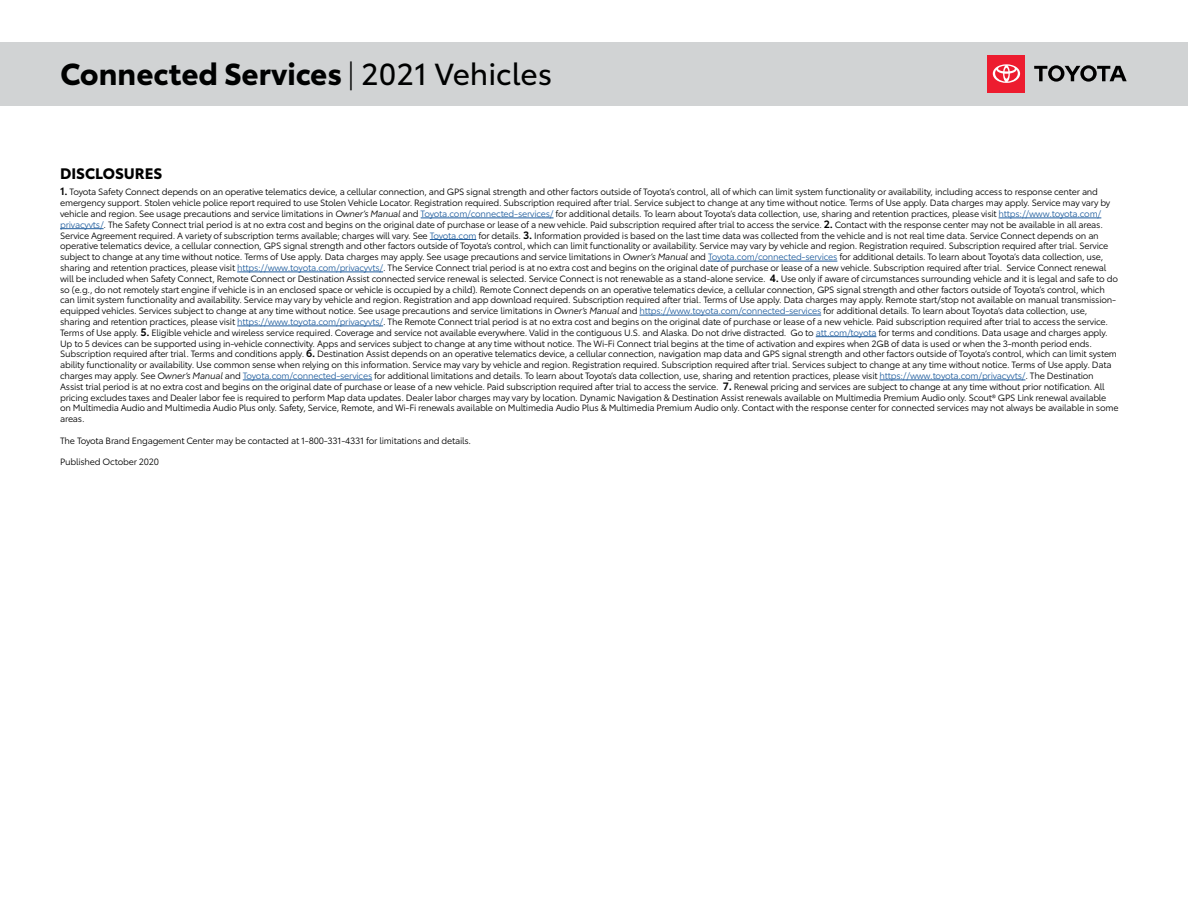
<style>
.page{position:relative;width:1188px;height:918px;background:#fff}
.page>*{position:absolute;margin:0;border:0;box-sizing:border-box;transform-origin:0 0}
.t1{font:700 30px "Toyota Type";color:#000101}
.t2{font:700 15px "Toyota Type";color:#000}
.t3{font:9px/10.8px "Toyota Type";letter-spacing:-.025em;color:#000}
.s1{font-weight:300}
.s2{font-weight:400}
.s3{font-weight:600;font-size:10.5px}
.s4{font-style:italic}
.s5{color:#215e9e}
</style>
<div class="page">
<div style="left:0;top:42px;width:1188px;height:64px;background:#d1d3d4"></div>
<svg style="left:1034px;top:65px;width:93px;height:17px"></svg>
<div style="left:988px;top:55px;width:37px;height:37px;background:#ed1c2f"></div>
<svg style="left:993px;top:64px;width:27px;height:19px"></svg>
<hr style="left:421px;top:218px;width:133px;height:1px;background:#215e9e">
<hr style="left:999px;top:218px;width:102px;height:1px;background:#215e9e">
<hr style="left:60px;top:228px;width:44px;height:1px;background:#215e9e">
<hr style="left:430px;top:239px;width:46px;height:1px;background:#215e9e">
<hr style="left:708px;top:261px;width:129px;height:1px;background:#215e9e">
<hr style="left:237px;top:272px;width:146px;height:1px;background:#215e9e">
<hr style="left:639px;top:315px;width:182px;height:1px;background:#215e9e">
<hr style="left:237px;top:326px;width:146px;height:1px;background:#215e9e">
<hr style="left:816px;top:336px;width:60px;height:1px;background:#215e9e">
<hr style="left:243px;top:380px;width:129px;height:1px;background:#215e9e">
<hr style="left:880px;top:380px;width:145px;height:1px;background:#215e9e">
<h1 class="t1" style="left:61px;top:51px;width:493px">Connected Services <span class="s1">|</span> <span class="s2">2021 Vehicles</span></h1>
<h2 class="t2" style="left:60px;top:162px;width:104px">DISCLOSURES</h2>
<p class="t3" style="left:60px;top:186px;width:1060px"><span class="s3">1.</span> Toyota Safety Connect depends on an operative telematics device, a cellular connection, and GPS signal strength and other factors outside of Toyota’s control, all of which can limit system functionality or availability, including access to response center and emergency support. Stolen vehicle police report required to use Stolen Vehicle Locator. Registration required. Subscription required after trial. Service subject to change at any time without notice. Terms of Use apply. Data charges may apply. Service may vary by vehicle and region. See usage precautions and service limitations in <span class="s4">Owner’s Manual</span> and <span class="s5">Toyota.com/connected-services/</span> for additional details. To learn about Toyota’s data collection, use, sharing and retention practices, please visit <span class="s5">https://www.toyota.com/ privacyvts/</span>. The Safety Connect trial period is at no extra cost and begins on the original date of purchase or lease of a new vehicle. Paid subscription required after trial to access the service. <span class="s3">2.</span> Contact with the response center may not be available in all areas.<br>Service Agreement required. A variety of subscription terms available; charges will vary. See <span class="s5">Toyota.com</span> for details. <span class="s3">3.</span> Information provided is based on the last time data was collected from the vehicle and is not real time data. Service Connect depends on an operative telematics device, a cellular connection, GPS signal strength and other factors outside of Toyota’s control, which can limit functionality or availability. Service may vary by vehicle and region. Registration required. Subscription required after trial. Service subject to change at any time without notice. Terms of Use apply. Data charges may apply. See usage precautions and service limitations in <span class="s4">Owner’s Manual</span> and <span class="s5">Toyota.com/connected-services</span> for additional details. To learn about Toyota’s data collection, use, sharing and retention practices, please visit <span class="s5">https://www.toyota.com/privacyvts/</span>. The Service Connect trial period is at no extra cost and begins on the original date of purchase or lease of a new vehicle. Subscription required after trial. Service Connect renewal will be included when Safety Connect, Remote Connect or Destination Assist connected service renewal is selected. Service Connect is not renewable as a stand-alone service. <span class="s3">4.</span> Use only if aware of circumstances surrounding vehicle and it is legal and safe to do so (e.g., do not remotely start engine if vehicle is in an enclosed space or vehicle is occupied by a child). Remote Connect depends on an operative telematics device, a cellular connection, GPS signal strength and other factors outside of Toyota’s control, which can limit system functionality and availability. Service may vary by vehicle and region. Registration and app download required. Subscription required after trial. Terms of Use apply. Data charges may apply. Remote start/stop not available on manual transmission&shy;equipped vehicles. Services subject to change at any time without notice. See usage precautions and service limitations in <span class="s4">Owner’s Manual</span> and <span class="s5">https://www.toyota.com/connected-services</span> for additional details. To learn about Toyota’s data collection, use, sharing and retention practices, please visit <span class="s5">https://www.toyota.com/privacyvts/</span>. The Remote Connect trial period is at no extra cost and begins on the original date of purchase or lease of a new vehicle. Paid subscription required after trial to access the service.<br>Terms of Use apply. <span class="s3">5.</span> Eligible vehicle and wireless service required. Coverage and service not available everywhere. Valid in the contiguous U.S. and Alaska. Do not drive distracted. Go to <span class="s5">att.com/toyota</span> for terms and conditions. Data usage and charges apply.<br>Up to 5 devices can be supported using in-vehicle connectivity. Apps and services subject to change at any time without notice. The Wi-Fi Connect trial begins at the time of activation and expires when 2GB of data is used or when the 3-month period ends.<br>Subscription required after trial. Terms and conditions apply. <span class="s3">6.</span> Destination Assist depends on an operative telematics device, a cellular connection, navigation map data and GPS signal strength and other factors outside of Toyota’s control, which can limit system ability functionality or availability. Use common sense when relying on this information. Service may vary by vehicle and region. Registration required. Subscription required after trial. Services subject to change at any time without notice. Terms of Use apply. Data charges may apply. See <span class="s4">Owner’s Manual</span> and <span class="s5">Toyota.com/connected-services</span> for additional limitations and details. To learn about Toyota’s data collection, use, sharing and retention practices, please visit <span class="s5">https://www.toyota.com/privacyvts/</span>. The Destination Assist trial period is at no extra cost and begins on the original date of purchase or lease of a new vehicle. Paid subscription required after trial to access the service. <span class="s3">7.</span> Renewal pricing and services are subject to change at any time without prior notification. All pricing excludes taxes and Dealer labor fee is required to perform Map data updates. Dealer labor charges may vary by location. Dynamic Navigation &amp; Destination Assist renewals available on Multimedia Premium Audio only. Scout® GPS Link renewal available on Multimedia Audio and Multimedia Audio Plus only. Safety, Service, Remote, and Wi-Fi renewals available on Multimedia Audio Plus &amp; Multimedia Premium Audio only. Contact with the response center for connected services may not always be available in some areas.</p>
<p class="t3" style="left:60px;top:435px;width:413px">The Toyota Brand Engagement Center may be contacted at 1-800-331-4331 for limitations and details.</p>
<p class="t3" style="left:60px;top:456px;width:100px">Published October 2020</p>
</div>
